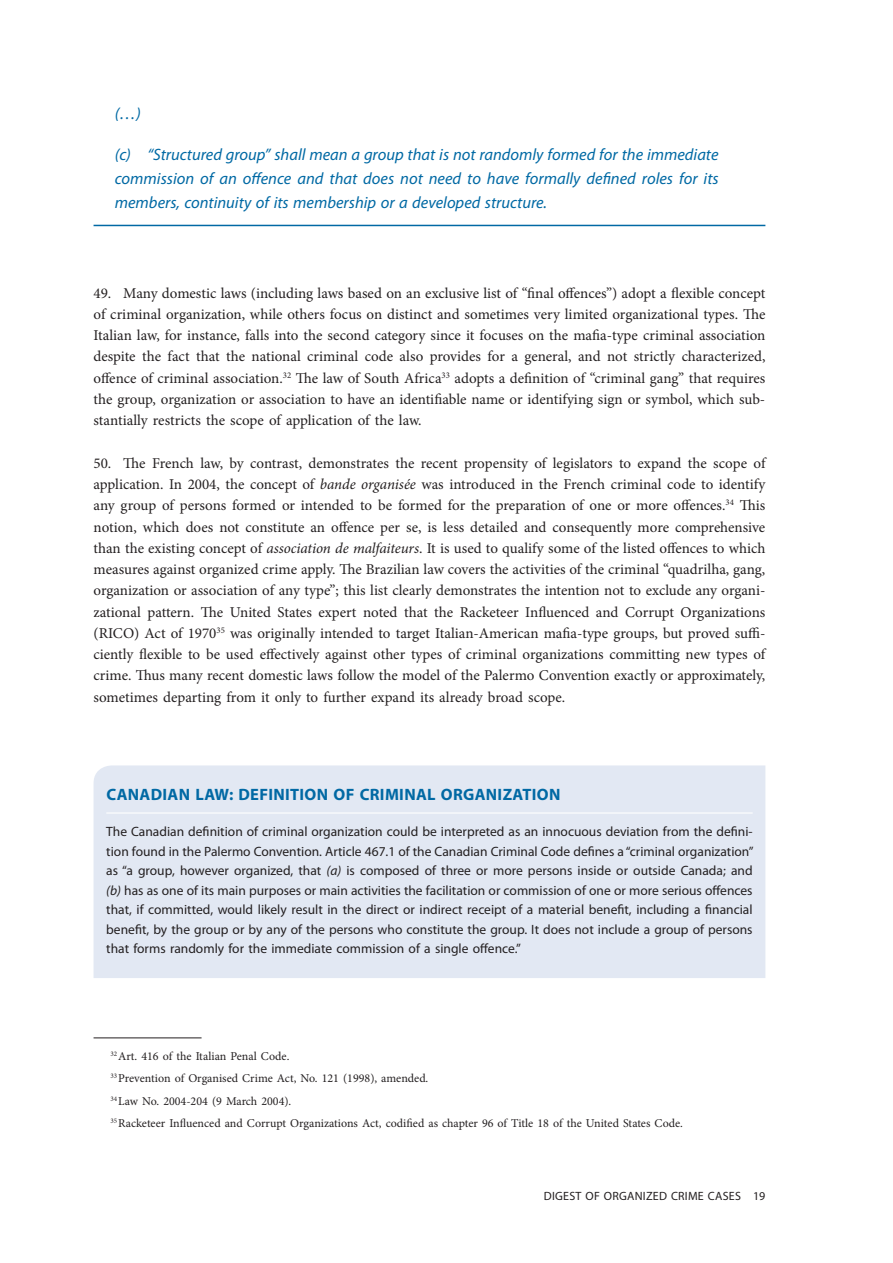
<style>
.page{position:relative;width:893px;height:1263px;background:#fff}
.page>*{position:absolute;margin:0;border:0;box-sizing:border-box;transform-origin:0 0}
.t1{font:italic 16.5px/24px "Myriad Pro";color:#0169a4;text-align:justify}
.t2{font:700 16.5px "Myriad Pro";letter-spacing:.02em;color:#0169a4}
.t3{font:15px/21.3px "Minion Pro";color:#231f20;text-align:justify}
.t4{font:13.5px/19.5px "Myriad Pro";color:#231f20;text-align:justify}
.t5{font:12px/22.2px "Minion Pro";color:#231f20}
.t6{font:12px "Myriad Pro";letter-spacing:.02em;color:#231f20}
.s1{font-style:italic}
</style>
<div class="page">
<div style="left:94px;top:765px;width:671px;height:213px;background:#e2e8f3"></div>
<hr style="left:94px;top:225px;width:671px;height:1px;background:#0169a4">
<hr style="left:106px;top:812px;width:647px;height:1px;background:#fff">
<hr style="left:94px;top:1037px;width:108px;height:1px;background:#231f20">
<p class="t1" style="left:115px;top:101px;width:27px">(…)</p>
<p class="t1" style="left:115px;top:142px;width:605px">(c) “Structured group” shall mean a group that is not randomly formed for the immediate commission of an offence and that does not need to have formally defined roles for its members, continuity of its membership or a developed structure.</p>
<p class="t3" style="left:94px;top:282px;width:673px">49. Many domestic laws (including laws based on an exclusive list of “final offences”) adopt a flexible concept of criminal organization, while others focus on distinct and sometimes very limited organizational types. The Italian law, for instance, falls into the second category since it focuses on the mafia-type criminal association despite the fact that the national criminal code also provides for a general, and not strictly characterized, offence of criminal association.<sup>32</sup> The law of South Africa<sup>33</sup> adopts a definition of “criminal gang” that requires the group, organization or association to have an identifiable name or identifying sign or symbol, which sub&shy;stantially restricts the scope of application of the law.</p>
<p class="t3" style="left:94px;top:452px;width:673px">50. The French law, by contrast, demonstrates the recent propensity of legislators to expand the scope of application. In 2004, the concept of <span class="s1">bande organisée</span> was introduced in the French criminal code to identify any group of persons formed or intended to be formed for the preparation of one or more offences.<sup>34</sup> This notion, which does not constitute an offence per se, is less detailed and consequently more comprehensive than the existing concept of <span class="s1">association de malfaiteurs</span>. It is used to qualify some of the listed offences to which measures against organized crime apply. The Brazilian law covers the activities of the criminal “quadrilha, gang, organization or association of any type”; this list clearly demonstrates the intention not to exclude any organi&shy;zational pattern. The United States expert noted that the Racketeer Influenced and Corrupt Organizations (RICO) Act of 1970<sup>35</sup> was originally intended to target Italian-American mafia-type groups, but proved suffi&shy;ciently flexible to be used effectively against other types of criminal organizations committing new types of crime. Thus many recent domestic laws follow the model of the Palermo Convention exactly or approximately, sometimes departing from it only to further expand its already broad scope.</p>
<p class="t2" style="left:106px;top:783px;width:455px">CANADIAN LAW: DEFINITION OF CRIMINAL ORGANIZATION</p>
<p class="t4" style="left:106px;top:822px;width:649px">The Canadian definition of criminal organization could be interpreted as an innocuous deviation from the defini&shy;tion found in the Palermo Convention. Article 467.1 of the Canadian Criminal Code defines a “criminal organization” as “a group, however organized, that <span class="s1">(a)</span> is composed of three or more persons inside or outside Canada; and <span class="s1">(b)</span> has as one of its main purposes or main activities the facilitation or commission of one or more serious offences that, if committed, would likely result in the direct or indirect receipt of a material benefit, including a financial benefit, by the group or by any of the persons who constitute the group. It does not include a group of persons that forms randomly for the immediate commission of a single offence.”</p>
<p class="t5" style="left:111px;top:1045px;width:574px"><sup>32</sup>Art. 416 of the Italian Penal Code.<br><sup>33</sup>Prevention of Organised Crime Act, No. 121 (1998), amended.<br><sup>34</sup>Law No. 2004-204 (9 March 2004).<br><sup>35</sup>Racketeer Influenced and Corrupt Organizations Act, codified as chapter 96 of Title 18 of the United States Code.</p>
<p class="t6" style="left:544px;top:1188px;width:223px">DIGEST OF ORGANIZED CRIME CASES 19</p>
</div>
